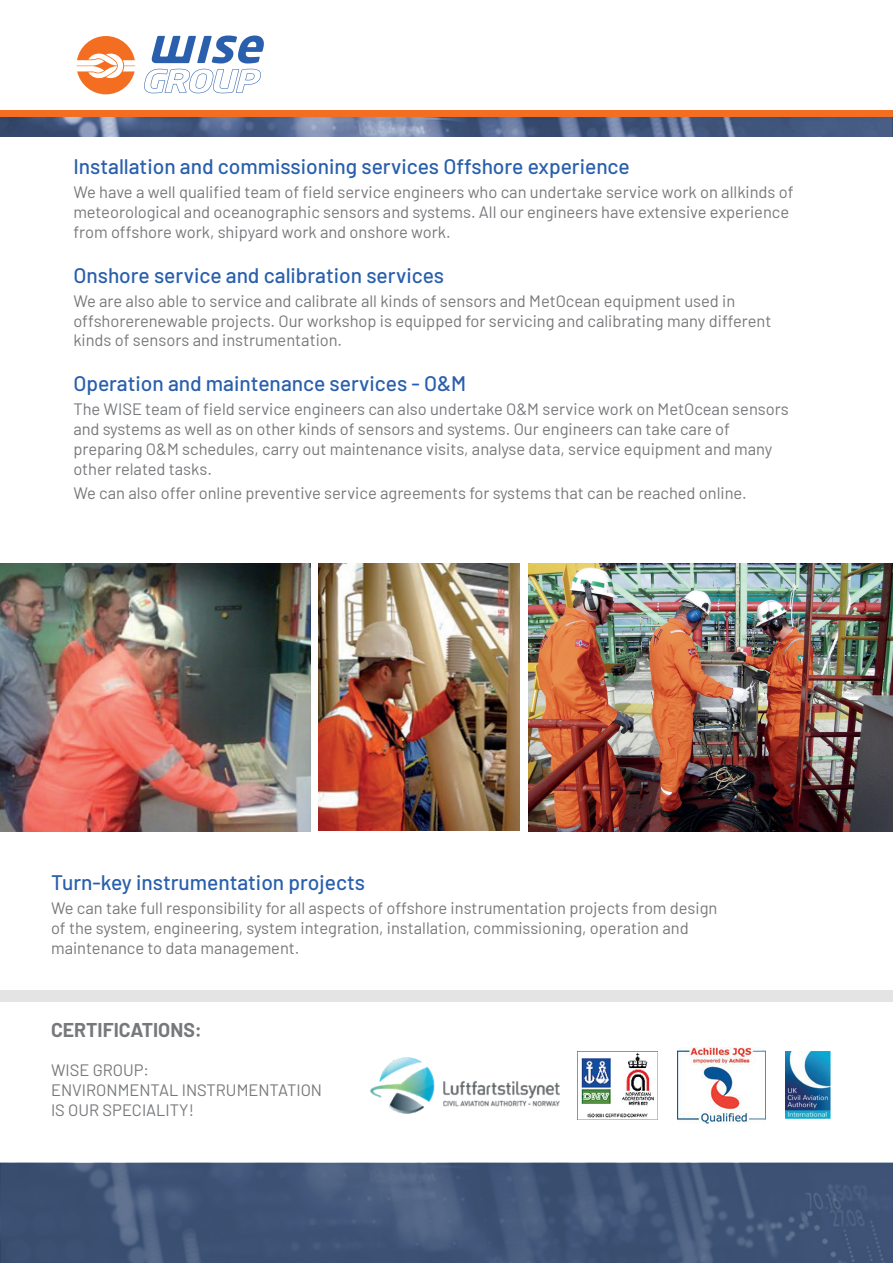
<style>
.page{position:relative;width:893px;height:1263px;background:#fff}
.page>*{position:absolute;margin:0;border:0;box-sizing:border-box;transform-origin:0 0}
.t1{font:500 21px "Barlow";color:#295fac}
.t2{font:700 19.5px "Barlow";color:#76787b}
.t3{font:16.5px/19.8px "Barlow";color:#76787b}
</style>
<div class="page">
<svg style="left:151px;top:36px;width:113px;height:27px"></svg>
<svg style="left:144px;top:69px;width:117px;height:24px"></svg>
<svg style="left:77px;top:36px;width:58px;height:58px"></svg>
<img style="left:0;top:117px;width:892px;height:19px">
<div style="left:0;top:111px;width:893px;height:6px;background:#f36e21"></div>
<svg style="left:892px;top:117px;width:1px;height:19px"></svg>
<div style="left:1px;top:990px;width:892px;height:12px;background:#e4e4e5"></div>
<svg style="left:1px;top:1163px;width:892px;height:100px;background:#415678"></svg>
<img style="left:318px;top:563px;width:202px;height:268px">
<img style="left:1px;top:563px;width:309px;height:268px">
<img style="left:528px;top:563px;width:365px;height:268px">
<img style="left:370px;top:1057px;width:190px;height:57px">
<img style="left:578px;top:1051px;width:79px;height:67px">
<img style="left:678px;top:1047px;width:87px;height:76px">
<img style="left:786px;top:1051px;width:44px;height:68px">
<p class="t1" style="left:73px;top:151px;width:558px">Installation and commissioning services Offshore experience</p>
<p class="t3" style="left:73px;top:181px;width:722px">We have a well qualified team of field service engineers who can undertake service work on allkinds of meteorological and oceanographic sensors and systems. All our engineers have extensive experience from offshore work, shipyard work and onshore work.</p>
<p class="t1" style="left:73px;top:260px;width:372px">Onshore service and calibration services</p>
<p class="t3" style="left:73px;top:290px;width:700px">We are also able to service and calibrate all kinds of sensors and MetOcean equipment used in offshorerenewable projects. Our workshop is equipped for servicing and calibrating many different kinds of sensors and instrumentation.</p>
<p class="t1" style="left:73px;top:369px;width:394px">Operation and maintenance services - O&amp;M</p>
<p class="t3" style="left:73px;top:398px;width:717px">The WISE team of field service engineers can also undertake O&amp;M service work on MetOcean sensors and systems as well as on other kinds of sensors and systems. Our engineers can take care of preparing O&amp;M schedules, carry out maintenance visits, analyse data, service equipment and many other related tasks.</p>
<p class="t3" style="left:73px;top:482px;width:675px">We can also offer online preventive service agreements for systems that can be reached online.</p>
<p class="t1" style="left:51px;top:867px;width:316px">Turn-key instrumentation projects</p>
<p class="t3" style="left:51px;top:897px;width:668px">We can take full responsibility for all aspects of offshore instrumentation projects from design of the system, engineering, system integration, installation, commissioning, operation and maintenance to data management.</p>
<p class="t2" style="left:51px;top:1015px;width:153px">CERTIFICATIONS:</p>
<p class="t3" style="left:51px;top:1059px;width:273px">WISE GROUP:<br>ENVIRONMENTAL INSTRUMENTATION<br>IS OUR SPECIALITY!</p>
</div>
